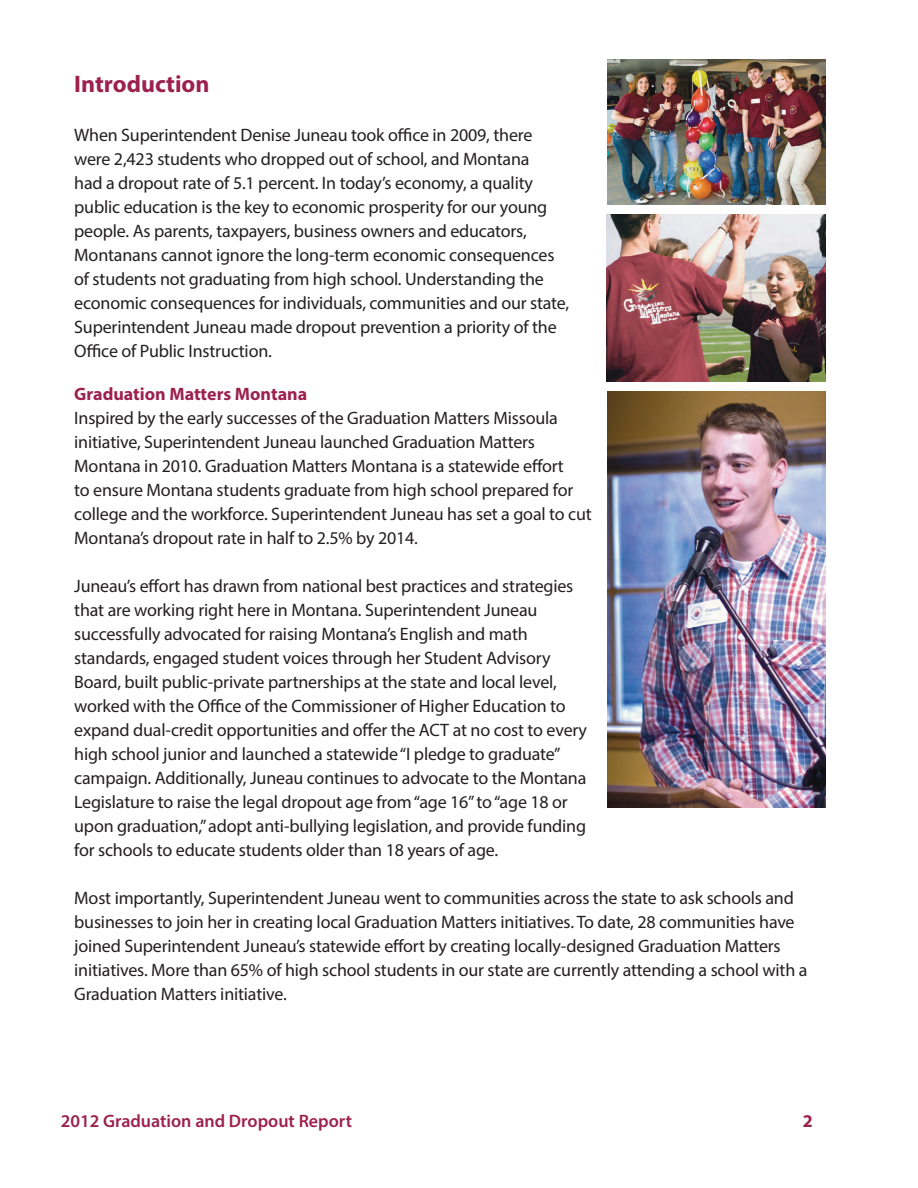
<style>
.page{position:relative;width:918px;height:1188px;background:#fff}
.page>*{position:absolute;margin:0;border:0;box-sizing:border-box;transform-origin:0 0}
.t1{font:700 24px "Myriad Pro";color:#9d214d}
.t2{font:18px/24px "Myriad Pro";letter-spacing:-.01em;color:#231f20}
.t3{font:600 18px "Myriad Pro";color:#9d214d}
.t4{font:700 18px "Myriad Pro";color:#9d214d}
</style>
<div class="page">
<img style="left:607px;top:59px;width:218px;height:146px">
<img style="left:607px;top:392px;width:218px;height:416px">
<img style="left:607px;top:215px;width:218px;height:167px">
<h1 class="t1" style="left:74px;top:69px;width:137px">Introduction</h1>
<p class="t2" style="left:74px;top:123px;width:497px">When Superintendent Denise Juneau took office in 2009, there were 2,423 students who dropped out of school, and Montana<br>had a dropout rate of 5.1 percent. In today’s economy, a quality public education is the key to economic prosperity for our young people. As parents, taxpayers, business owners and educators, Montanans cannot ignore the long-term economic consequences of students not graduating from high school. Understanding the economic consequences for individuals, communities and our state, Superintendent Juneau made dropout prevention a priority of the Office of Public Instruction.</p>
<p class="t4" style="left:74px;top:382px;width:234px">Graduation Matters Montana</p>
<p class="t2" style="left:74px;top:406px;width:519px">Inspired by the early successes of the Graduation Matters Missoula initiative, Superintendent Juneau launched Graduation Matters Montana in 2010. Graduation Matters Montana is a statewide effort<br>to ensure Montana students graduate from high school prepared for college and the workforce. Superintendent Juneau has set a goal to cut Montana’s dropout rate in half to 2.5% by 2014.</p>
<p class="t2" style="left:74px;top:574px;width:514px">Juneau’s effort has drawn from national best practices and strategies that are working right here in Montana. Superintendent Juneau successfully advocated for raising Montana’s English and math standards, engaged student voices through her Student Advisory Board, built public-private partnerships at the state and local level, worked with the Office of the Commissioner of Higher Education to expand dual-credit opportunities and offer the ACT at no cost to every high school junior and launched a statewide “I pledge to graduate” campaign. Additionally, Juneau continues to advocate to the Montana Legislature to raise the legal dropout age from “age 16” to “age 18 or upon graduation,” adopt anti-bullying legislation, and provide funding for schools to educate students older than 18 years of age.</p>
<p class="t2" style="left:74px;top:886px;width:735px">Most importantly, Superintendent Juneau went to communities across the state to ask schools and businesses to join her in creating local Graduation Matters initiatives. To date, 28 communities have joined Superintendent Juneau’s statewide effort by creating locally-designed Graduation Matters initiatives. More than 65% of high school students in our state are currently attending a school with a Graduation Matters initiative.</p>
<p class="t3" style="left:61px;top:1110px;width:293px">2012 Graduation and Dropout Report</p>
<p class="t4" style="left:803px;top:1109px;width:11px">2</p>
</div>
